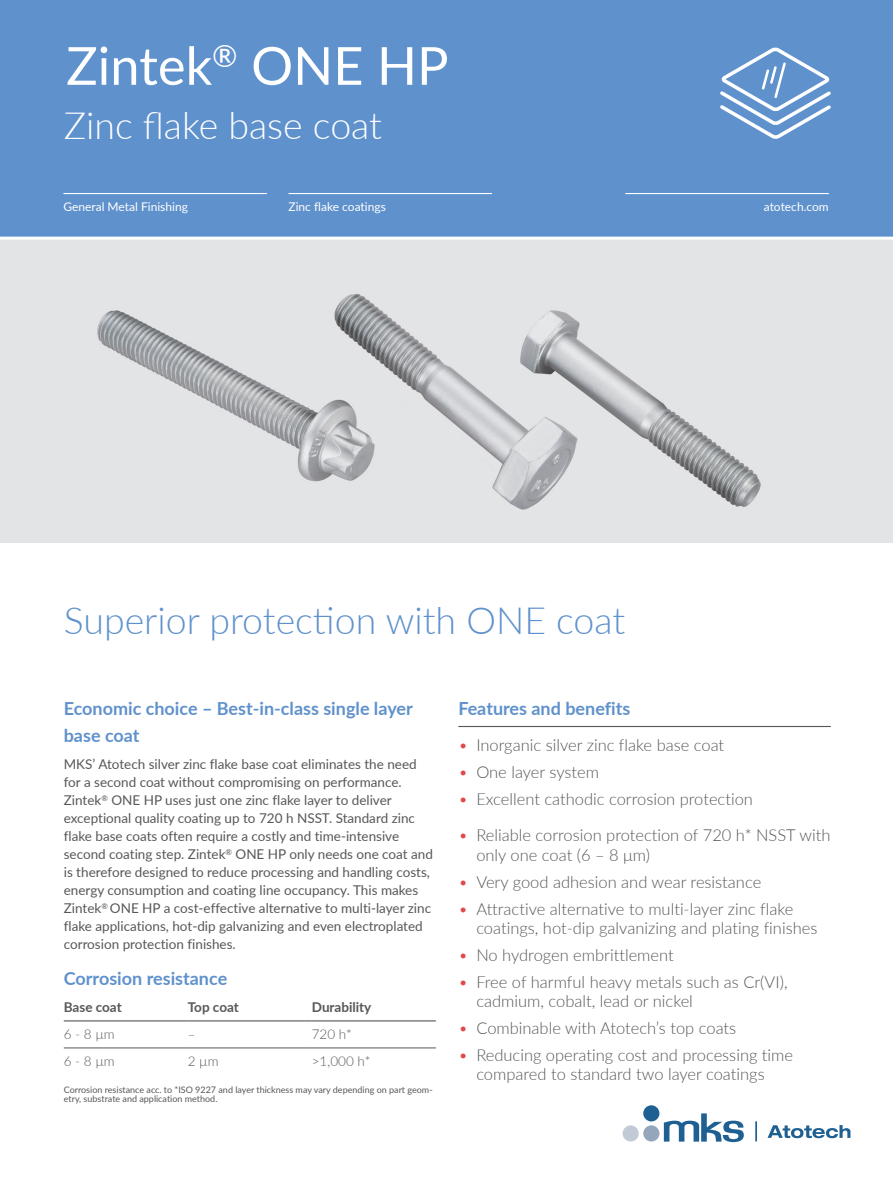
<style>
.page{position:relative;width:893px;height:1191px;background:#fff}
.page>*{position:absolute;margin:0;border:0;box-sizing:border-box;transform-origin:0 0}
.t1{font:52.5px "Lato";color:#fff}
.t2{font:300 37.5px "Lato";color:#5f91cc}
.t3{font:300 37.5px "Lato";color:#fff}
.t4{font:700 18px/27px "Lato";color:#5f91cc}
.t5{font:300 16.5px/19.8px "Lato";color:#575756}
.t6{font:13.5px/18px "Lato";color:#575756}
.t7{font:300 13.5px "Lato";color:#575756}
.t8{font:700 13.5px "Lato";color:#575756}
.t9{font:12px "Lato";color:#fff}
.t10{font:9px/9px "Lato";color:#575756}
.s1{color:#e04a4b}
</style>
<div class="page">
<svg style="left:767px;top:1125px;width:83px;height:13px"></svg>
<div style="left:643px;top:1105px;width:16px;height:16px;background:#1f6092;border-radius:50%"></div>
<div style="left:643px;top:1125px;width:16px;height:16px;background:#95a6bc;border-radius:50%"></div>
<div style="left:623px;top:1125px;width:16px;height:16px;background:#c1cad6;border-radius:50%"></div>
<svg style="left:664px;top:1113px;width:80px;height:29px"></svg>
<hr style="left:755px;top:1121px;width:2px;height:20px;background:#1f6092">
<hr style="left:458px;top:726px;width:373px;height:1px;background:#575756">
<img style="left:0;top:241px;width:893px;height:301px">
<hr style="left:64px;top:1020px;width:124px;height:1px;background:#575756">
<hr style="left:188px;top:1020px;width:124px;height:1px;background:#575756">
<hr style="left:312px;top:1020px;width:124px;height:1px;background:#575756">
<hr style="left:64px;top:1047px;width:124px;height:1px;background:#575756">
<hr style="left:188px;top:1047px;width:124px;height:1px;background:#575756">
<hr style="left:312px;top:1047px;width:124px;height:1px;background:#575756">
<div style="left:0;top:0;width:893px;height:238px;background:#5f91cc"></div>
<hr style="left:63px;top:193px;width:204px;height:1px;background:#fff">
<hr style="left:289px;top:193px;width:203px;height:1px;background:#fff">
<hr style="left:625px;top:193px;width:204px;height:1px;background:#fff">
<svg style="left:720px;top:47px;width:111px;height:92px"></svg>
<hr style="left:0;top:237px;width:893px;height:3px;background:#fff">
<h1 class="t1" style="left:66px;top:28px;width:384px">Zintek<sup>®</sup> ONE HP</h1>
<h2 class="t3" style="left:64px;top:100px;width:320px">Zinc flake base coat</h2>
<p class="t9" style="left:63px;top:198px;width:126px">General Metal Finishing</p>
<p class="t9" style="left:289px;top:198px;width:99px">Zinc flake coatings</p>
<p class="t9" style="left:764px;top:198px;width:67px">atotech.com</p>
<h2 class="t2" style="left:64px;top:594px;width:563px">Superior protection with ONE coat</h2>
<h3 class="t4" style="left:64px;top:694px;width:351px">Economic choice – Best-in-class single layer base coat</h3>
<p class="t6" style="left:64px;top:755px;width:371px">MKS’ Atotech silver zinc flake base coat eliminates the need for a second coat without compromising on performance.<br>Zintek<sup>®</sup> ONE HP uses just one zinc flake layer to deliver exceptional quality coating up to 720 h NSST. Standard zinc flake base coats often require a costly and time-intensive second coating step. Zintek<sup>®</sup> ONE HP only needs one coat and is therefore designed to reduce processing and handling costs, energy consumption and coating line occupancy. This makes Zintek<sup>®</sup> ONE HP a cost-effective alternative to multi-layer zinc flake applications, hot-dip galvanizing and even electroplated corrosion protection finishes.</p>
<h3 class="t4" style="left:64px;top:964px;width:165px">Corrosion resistance</h3>
<p class="t8" style="left:64px;top:997px;width:59px">Base coat</p>
<p class="t8" style="left:188px;top:997px;width:53px">Top coat</p>
<p class="t8" style="left:312px;top:997px;width:61px">Durability</p>
<p class="t7" style="left:64px;top:1025px;width:53px">6 - 8 µm</p>
<p class="t7" style="left:188px;top:1025px;width:9px">–</p>
<p class="t7" style="left:312px;top:1025px;width:42px">720 h*</p>
<p class="t7" style="left:64px;top:1052px;width:53px">6 - 8 µm</p>
<p class="t7" style="left:188px;top:1052px;width:32px">2 µm</p>
<p class="t7" style="left:312px;top:1052px;width:60px">&gt;1,000 h*</p>
<p class="t10" style="left:64px;top:1085px;width:370px">Corrosion resistance acc. to *ISO 9227 and layer thickness may vary depending on part geom&shy;etry, substrate and application method.</p>
<h3 class="t4" style="left:458px;top:694px;width:174px">Features and benefits</h3>
<p class="t5" style="left:458px;top:735px;width:267px"><span class="s1">•</span> Inorganic silver zinc flake base coat</p>
<p class="t5" style="left:458px;top:762px;width:142px"><span class="s1">•</span> One layer system</p>
<p class="t5" style="left:458px;top:789px;width:296px"><span class="s1">•</span> Excellent cathodic corrosion protection</p>
<p class="t5" style="left:476px;top:825px;width:356px;text-indent:-18px"><span class="s1">•</span> Reliable corrosion protection of 720 h* NSST with only one coat (6 – 8 μm)</p>
<p class="t5" style="left:458px;top:871px;width:304px"><span class="s1">•</span> Very good adhesion and wear resistance</p>
<p class="t5" style="left:476px;top:898px;width:343px;text-indent:-18px"><span class="s1">•</span> Attractive alternative to multi-layer zinc flake coatings, hot-dip galvanizing and plating finishes</p>
<p class="t5" style="left:458px;top:944px;width:217px"><span class="s1">•</span> No hydrogen embrittlement</p>
<p class="t5" style="left:476px;top:971px;width:313px;text-indent:-18px"><span class="s1">•</span> Free of harmful heavy metals such as Cr(VI), cadmium, cobalt, lead or nickel</p>
<p class="t5" style="left:458px;top:1017px;width:279px"><span class="s1">•</span> Combinable with Atotech’s top coats</p>
<p class="t5" style="left:476px;top:1044px;width:318px;text-indent:-18px"><span class="s1">•</span> Reducing operating cost and processing time compared to standard two layer coatings</p>
</div>
